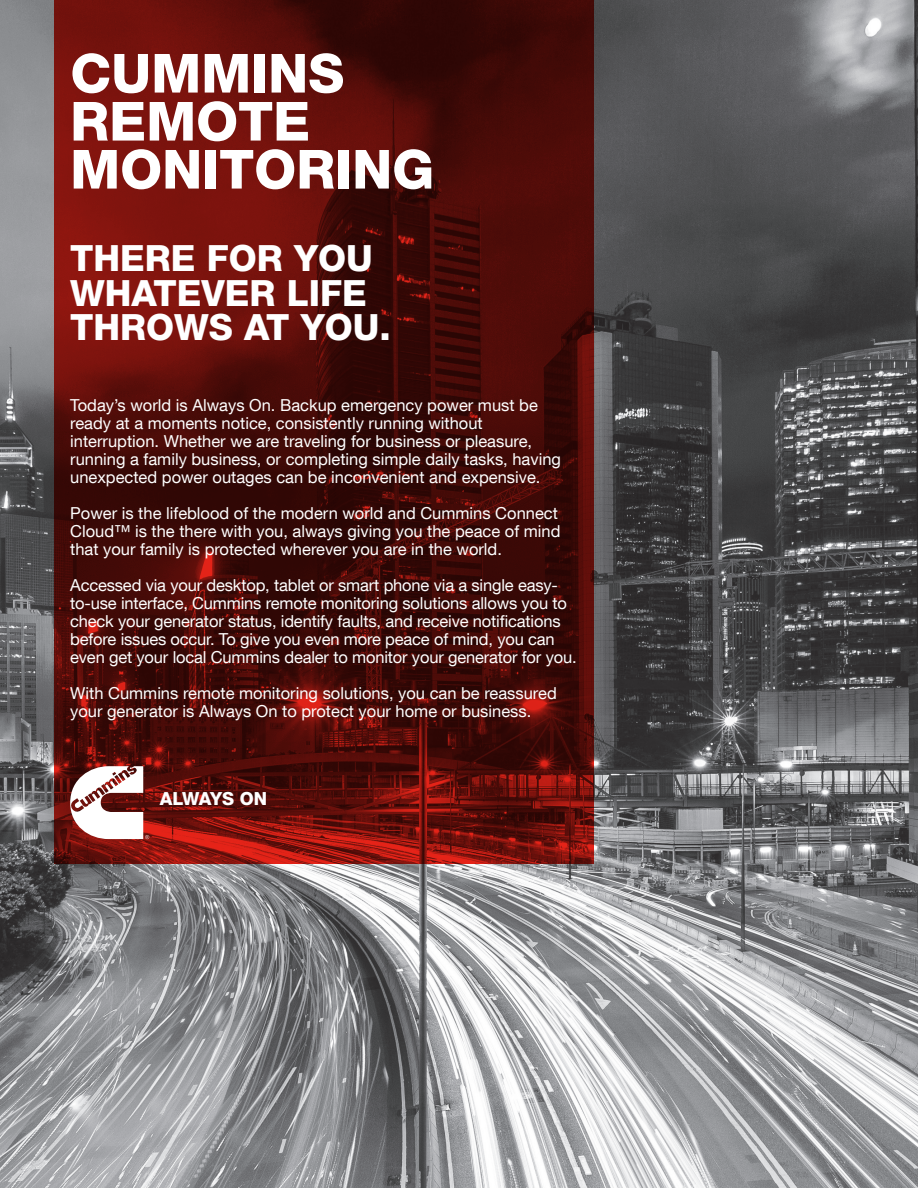
<style>
.page{position:relative;width:918px;height:1188px;background:#fff}
.page>*{position:absolute;margin:0;border:0;box-sizing:border-box;transform-origin:0 0}
.t1{font:800 54px/48px "Helvetica Neue LT Com";color:#fff}
.t2{font:800 36px/34.5px "Helvetica Neue LT Com";color:#fff}
.t3{font:800 18px "Helvetica Neue LT Com";letter-spacing:-.02em;color:#fff}
.t4{font:16.5px/18px "Helvetica Neue LT Com";color:#fff}
</style>
<div class="page">
<img style="left:0;top:0;width:918px;height:1188px">
<svg style="left:54px;top:0;width:540px;height:864px;background:#520c08"></svg>
<svg style="left:70px;top:766px;width:79px;height:73px"></svg>
<p class="t1" style="left:70px;top:49px;width:366px">CUMMINS<br>REMOTE<br>MONITORING</p>
<p class="t2" style="left:70px;top:241px;width:304px">THERE FOR YOU<br>WHATEVER LIFE</p>
<p class="t2" style="left:70px;top:310px;width:322px">THROWS AT YOU.</p>
<p class="t4" style="left:70px;top:396px;width:469px">Today’s world is Always On. Backup emergency power must be ready at a moments notice, consistently running without</p>
<p class="t4" style="left:70px;top:432px;width:464px">interruption. Whether we are traveling for business or pleasure,</p>
<p class="t4" style="left:70px;top:450px;width:492px">running a family business, or completing simple daily tasks, having unexpected power outages can be inconvenient and expensive.</p>
<p class="t4" style="left:70px;top:504px;width:492px">Power is the lifeblood of the modern world and Cummins Connect<br>Cloud™ is the there with you, always giving you the peace of mind that your family is protected wherever you are in the world.</p>
<p class="t4" style="left:70px;top:576px;width:508px">Accessed via your desktop, tablet or smart phone via a single easy&shy;to-use interface, Cummins remote monitoring solutions allows you to check your generator status, identify faults, and receive notifications before issues occur. To give you even more peace of mind, you can even get your local Cummins dealer to monitor your generator for you.</p>
<p class="t4" style="left:70px;top:684px;width:488px">With Cummins remote monitoring solutions, you can be reassured your generator is Always On to protect your home or business.</p>
<p class="t3" style="left:160px;top:788px;width:109px">ALWAYS ON</p>
</div>
